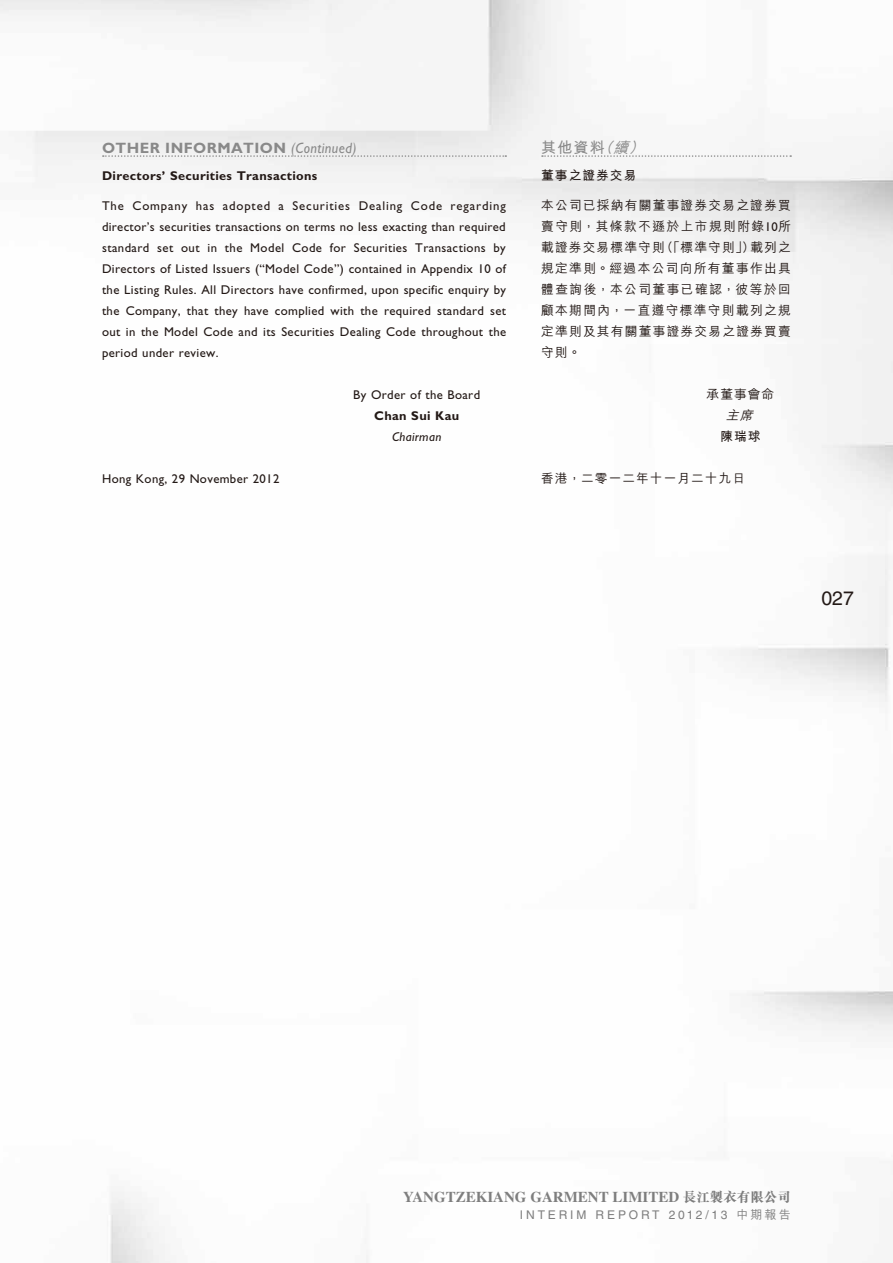
<style>
.page{position:relative;width:893px;height:1263px;background:#fff}
.page>*{position:absolute;margin:0;border:0;box-sizing:border-box;transform-origin:0 0}
.t1{font:19.5px "Helvetica LT Std";color:#231916}
.t2{font:700 15px "Times LT Std";color:#7e7e7e}
.t3{font:700 15px "Gill Sans Std";letter-spacing:.03em;color:#898989}
.t4{font:700 15px "M Hei HK";color:#898989}
.t5{font:12.75px/21px "Gill Sans Std";letter-spacing:.03em;color:#231916;text-align:justify}
.t6{font:500 12.75px/21px "M Hei HK";letter-spacing:.095em;color:#231916;text-align:justify}
.t7{font:700 12.75px "Gill Sans Std";letter-spacing:.03em;color:#231916}
.t8{font:700 12.75px "M Hei HK";letter-spacing:.08em;color:#231916}
.t9{font:italic 12.75px "Gill Sans Std";letter-spacing:.03em;color:#231916}
.t10{font:italic 500 12.75px "M Hei HK";color:#231916}
.t11{font:12px "Helvetica LT Std";letter-spacing:.24em;color:#7e7e7e}
.s1{font-weight:400;font-style:italic}
.s2{font-weight:500;font-style:italic}
.s3{font-family:"Gill Sans Std";font-weight:400}
.s4{font-family:"M Sung HK";font-weight:800;font-size:13.5px}
.s5{font-family:"M Hei HK";font-weight:500}
</style>
<div class="page">
<svg style="left:103px;top:155px;width:403px;height:2px"></svg>
<svg style="left:542px;top:155px;width:249px;height:2px"></svg>
<p class="t3" style="left:102px;top:139px;width:256px">OTHER INFORMATION <span class="s1">(Continued)</span></p>
<p class="t7" style="left:102px;top:169px;width:217px">Directors’ Securities Transactions</p>
<p class="t5" style="left:102px;top:195px;width:406px">The Company has adopted a Securities Dealing Code regarding director’s securities transactions on terms no less exacting than required standard set out in the Model Code for Securities Transactions by Directors of Listed Issuers (“Model Code”) contained in Appendix 10 of the Listing Rules. All Directors have confirmed, upon specific enquiry by the Company, that they have complied with the required standard set out in the Model Code and its Securities Dealing Code throughout the period under review.</p>
<p class="t5" style="left:353px;top:384px;width:128px">By Order of the Board</p>
<p class="t7" style="left:374px;top:408px;width:87px">Chan Sui Kau</p>
<p class="t9" style="left:392px;top:429px;width:51px">Chairman</p>
<p class="t5" style="left:102px;top:468px;width:179px">Hong Kong, 29 November 2012</p>
<p class="t4" style="left:541px;top:137px;width:109px">其他資料<span class="s2">（續）</span></p>
<p class="t8" style="left:541px;top:167px;width:97px">董事之證券交易</p>
<p class="t6" style="left:541px;top:194px;width:251px">本公司已採納有關董事證券交易之證劵買賣守則，其條款不遜於上市規則附錄<span class="s3">10</span>所載證券交易標準守則（「標準守則」）載列之規定準則。經過本公司向所有董事作出具體查詢後，本公司董事已確認，彼等於回顧本期間內，一直遵守標準守則載列之規定準則及其有關董事證券交易之證劵買賣守則。</p>
<p class="t6" style="left:707px;top:383px;width:69px">承董事會命</p>
<p class="t10" style="left:726px;top:406px;width:32px">主席</p>
<p class="t8" style="left:720px;top:427px;width:42px">陳瑞球</p>
<p class="t6" style="left:541px;top:467px;width:205px">香港，二零一二年十一月二十九日</p>
<h1 class="t1" style="left:821px;top:586px;width:34px">027</h1>
<p class="t2" style="left:403px;top:1188px;width:389px">YANGTZEKIANG GARMENT LIMITED <span class="s4">長江製衣有限公司</span></p>
<p class="t11" style="left:520px;top:1208px;width:272px">INTERIM REPORT 2012/13 <span class="s5">中期報告</span></p>
</div>
